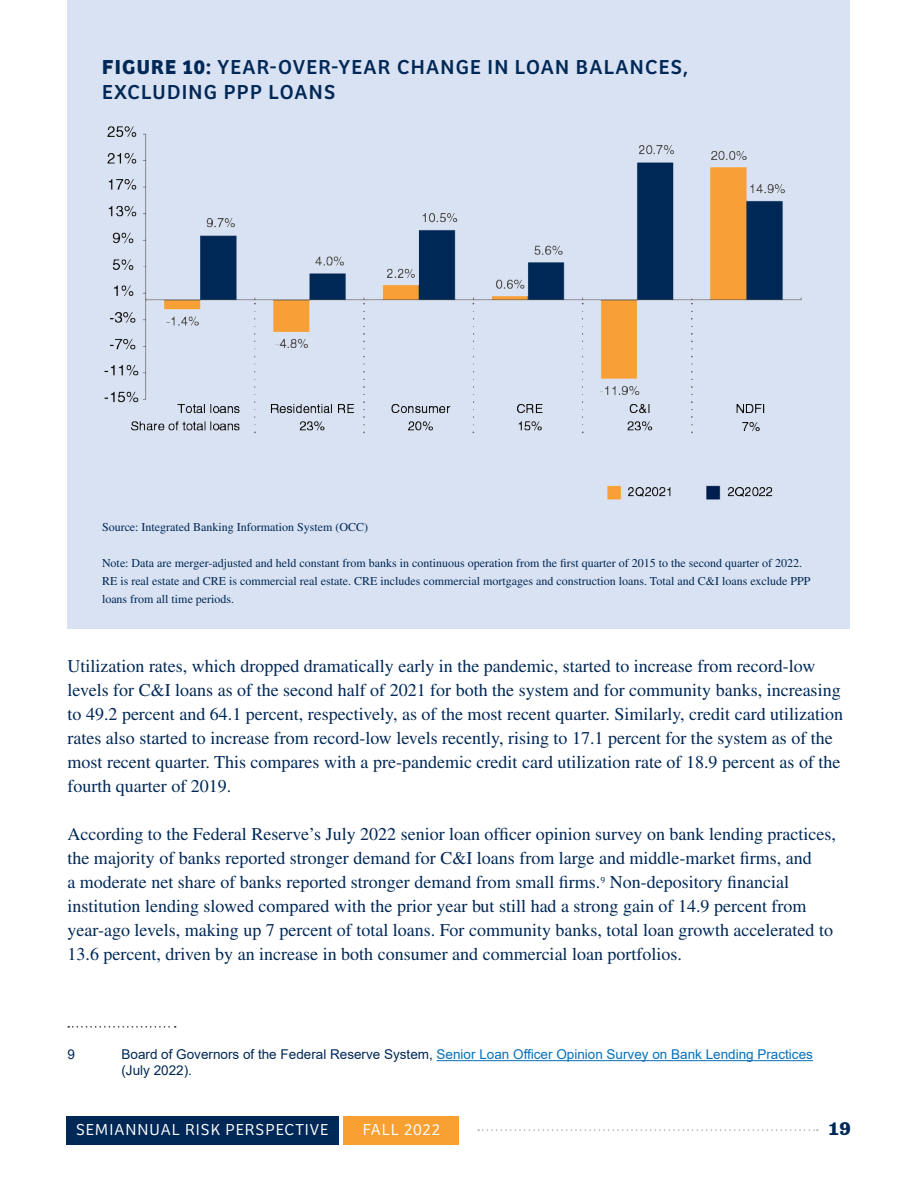
<style>
.page{position:relative;width:918px;height:1188px;background:#fff}
.page>*{position:absolute;margin:0;border:0;box-sizing:border-box;transform-origin:0 0}
.Figure_Heading{font:21px/25.2px "Bree";letter-spacing:.06em;color:#002856}
.Paragraph{font:18px/24px "Times LT Std";color:#002856}
.t1{font:700 18px "Clarendon Text Pro";color:#002856}
.t2{font:300 16.5px "Bree";letter-spacing:.06em;color:#fff}
.Footnote{font:13.5px/16.2px "Arial";color:#002856}
.Sources{font:12px/18px "Times LT Std";color:#002856}
.s1{font-weight:700}
.s2{color:#0770ba}
</style>
<div class="page">
<div style="left:66px;top:1116px;width:272px;height:29px;background:#002856"></div>
<div style="left:344px;top:1116px;width:115px;height:29px;background:#f9a033"></div>
<svg style="left:478px;top:1129px;width:340px;height:2px"></svg>
<div style="left:68px;top:0;width:782px;height:629px;background:#d9e2f2"></div>
<svg style="left:68px;top:1026px;width:108px;height:2px"></svg>
<hr style="left:437px;top:1060px;width:376px;height:1px;background:#0770ba">
<img style="left:105px;top:126px;width:696px;height:373px">
<h3 class="Figure_Heading" style="left:102px;top:53px;width:587px"><span class="s1">FIGURE 10:</span> YEAR-OVER-YEAR CHANGE IN LOAN BALANCES,<br>EXCLUDING PPP LOANS</h3>
<p class="Sources" style="left:102px;top:518px;width:268px">Source: Integrated Banking Information System (OCC)</p>
<p class="Sources" style="left:102px;top:554px;width:710px">Note: Data are merger-adjusted and held constant from banks in continuous operation from the first quarter of 2015 to the second quarter of 2022.<br>RE is real estate and CRE is commercial real estate. CRE includes commercial mortgages and construction loans. Total and C&amp;I loans exclude PPP loans from all time periods.</p>
<p class="Paragraph" style="left:68px;top:654px;width:777px">Utilization rates, which dropped dramatically early in the pandemic, started to increase from record-low levels for C&amp;I loans as of the second half of 2021 for both the system and for community banks, increasing to 49.2 percent and 64.1 percent, respectively, as of the most recent quarter. Similarly, credit card utilization rates also started to increase from record-low levels recently, rising to 17.1 percent for the system as of the most recent quarter. This compares with a pre-pandemic credit card utilization rate of 18.9 percent as of the fourth quarter of 2019.</p>
<p class="Paragraph" style="left:68px;top:822px;width:770px">According to the Federal Reserve’s July 2022 senior loan officer opinion survey on bank lending practices, the majority of banks reported stronger demand for C&amp;I loans from large and middle-market firms, and<br>a moderate net share of banks reported stronger demand from small firms.<sup>9</sup> Non-depository financial institution lending slowed compared with the prior year but still had a strong gain of 14.9 percent from year-ago levels, making up 7 percent of total loans. For community banks, total loan growth accelerated to 13.6 percent, driven by an increase in both consumer and commercial loan portfolios.</p>
<p class="Footnote" style="left:68px;top:1046px;width:9px">9</p>
<p class="Footnote" style="left:122px;top:1046px;width:693px">Board of Governors of the Federal Reserve System, <span class="s2">Senior Loan Officer Opinion Survey on Bank Lending Practices </span>(July 2022).</p>
<p class="t2" style="left:76px;top:1118px;width:254px">SEMIANNUAL RISK PERSPECTIVE</p>
<p class="t2" style="left:363px;top:1118px;width:79px">FALL 2022</p>
<p class="t1" style="left:829px;top:1118px;width:24px">19</p>
</div>
